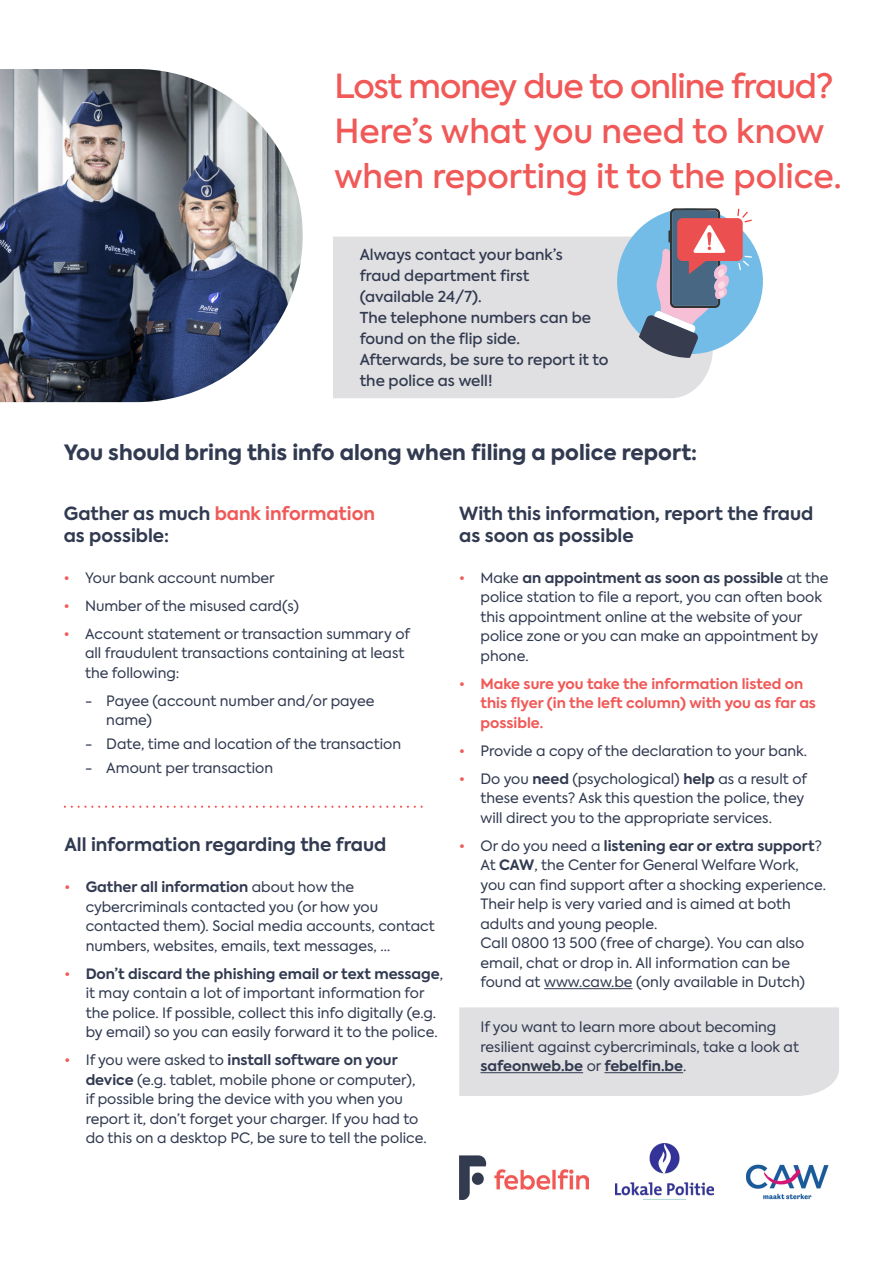
<style>
.page{position:relative;width:893px;height:1263px;background:#fff}
.page>*{position:absolute;margin:0;border:0;box-sizing:border-box;transform-origin:0 0}
.t1{font:500 33px/45px "Axiforma";color:#f05957}
.t2{font:800 21px "Axiforma";color:#313a50}
.t3{font:700 18px/21.6px "Axiforma";color:#313a50}
.t4{font:500 15px/21px "Axiforma";color:#313a50}
.t5{font:14.25px/19.5px "Axiforma";color:#313a50}
.t6{font:700 14.25px/19.5px "Axiforma";color:#f05957}
.s1{color:#f05957}
.s2{font-weight:700}
.s3{font-weight:400}
</style>
<div class="page">
<div style="left:459px;top:1007px;width:380px;height:89px;background:#e0dfe1"></div>
<img style="left:0;top:69px;width:303px;height:333px">
<div style="left:333px;top:237px;width:379px;height:161px;background:#e0dfe1"></div>
<svg style="left:617px;top:208px;width:146px;height:150px"></svg>
<hr style="left:544px;top:988px;width:89px;height:1px;background:#313a50">
<hr style="left:480px;top:1072px;width:103px;height:1px;background:#313a50">
<hr style="left:604px;top:1072px;width:79px;height:1px;background:#313a50">
<svg style="left:72px;top:805px;width:351px;height:3px"></svg>
<img style="left:459px;top:1156px;width:130px;height:43px">
<img style="left:615px;top:1143px;width:98px;height:53px">
<img style="left:746px;top:1164px;width:83px;height:36px">
<p class="t1" style="left:334px;top:64px;width:509px">Lost money due to online fraud?<br>Here’s what you need to know when reporting it to the police.</p>
<p class="t4" style="left:360px;top:244px;width:250px">Always contact your bank’s<br>fraud department first<br>(available 24/7).<br>The telephone numbers can be found on the flip side.<br>Afterwards, be sure to report it to the police as well!</p>
<p class="t2" style="left:64px;top:438px;width:635px">You should bring this info along when filing a police report:</p>
<p class="t3" style="left:64px;top:503px;width:313px">Gather as much <span class="s1">bank information </span>as possible:</p>
<p class="t5" style="left:64px;top:568px;width:212px"><span class="s1">•</span> Your bank account number</p>
<p class="t5" style="left:64px;top:596px;width:237px"><span class="s1">•</span> Number of the misused card(s)</p>
<p class="t5" style="left:85px;top:624px;width:326px;text-indent:-21px"><span class="s1">•</span> Account statement or transaction summary of all fraudulent transactions containing at least the following:</p>
<p class="t5" style="left:106px;top:691px;width:270px;text-indent:-21px">- Payee (account number and/or payee name)</p>
<p class="t5" style="left:85px;top:734px;width:318px">- Date, time and location of the transaction</p>
<p class="t5" style="left:85px;top:758px;width:190px">- Amount per transaction</p>
<p class="t3" style="left:64px;top:834px;width:323px">All information regarding the fraud</p>
<p class="t5" style="left:86px;top:878px;width:350px;text-indent:-21px"><span class="s1">•</span> <span class="s2">Gather all information</span> about how the cybercriminals contacted you (or how you contacted them). Social media accounts, contact numbers, websites, emails, text messages, …</p>
<p class="t5" style="left:86px;top:964px;width:359px;text-indent:-21px"><span class="s1">•</span> <span class="s2">Don’t discard the phishing email or text message</span>, it may contain a lot of important information for the police. If possible, collect this info digitally (e.g. by email) so you can easily forward it to the police.</p>
<p class="t5" style="left:86px;top:1051px;width:343px;text-indent:-21px"><span class="s1">•</span> If you were asked to <span class="s2">install software on your device</span> (e.g. tablet, mobile phone or computer), if possible bring the device with you when you report it, don’t forget your charger. If you had to do this on a desktop PC, be sure to tell the police.</p>
<p class="t3" style="left:459px;top:503px;width:356px">With this information, report the fraud as soon as possible</p>
<p class="t5" style="left:480px;top:568px;width:350px;text-indent:-21px"><span class="s1">•</span> Make <span class="s2">an appointment as soon as possible</span> at the police station to file a report, you can often book this appointment online at the website of your police zone or you can make an appointment by phone.</p>
<p class="t6" style="left:480px;top:674px;width:337px;text-indent:-21px"><span class="s3">•</span> Make sure you take the information listed on this flyer (in the left column) with you as far as possible.</p>
<p class="t5" style="left:459px;top:741px;width:349px"><span class="s1">•</span> Provide a copy of the declaration to your bank.</p>
<p class="t5" style="left:480px;top:769px;width:328px;text-indent:-21px"><span class="s1">•</span> Do you <span class="s2">need</span> (psychological) <span class="s2">help</span> as a result of these events? Ask this question the police, they will direct you to the appropriate services.</p>
<p class="t5" style="left:480px;top:836px;width:347px;text-indent:-21px"><span class="s1">•</span> Or do you need a <span class="s2">listening ear or extra support</span>?<br>At <span class="s2">CAW</span>, the Center for General Welfare Work, you can find support after a shocking experience.<br>Their help is very varied and is aimed at both adults and young people.<br>Call 0800 13 500 (free of charge). You can also email, chat or drop in. All information can be found at www.caw.be (only available in Dutch)</p>
<p class="t5" style="left:480px;top:1017px;width:320px">If you want to learn more about becoming resilient against cybercriminals, take a look at <span class="s2">safeonweb.be</span> or <span class="s2">febelfin.be</span>.</p>
</div>
